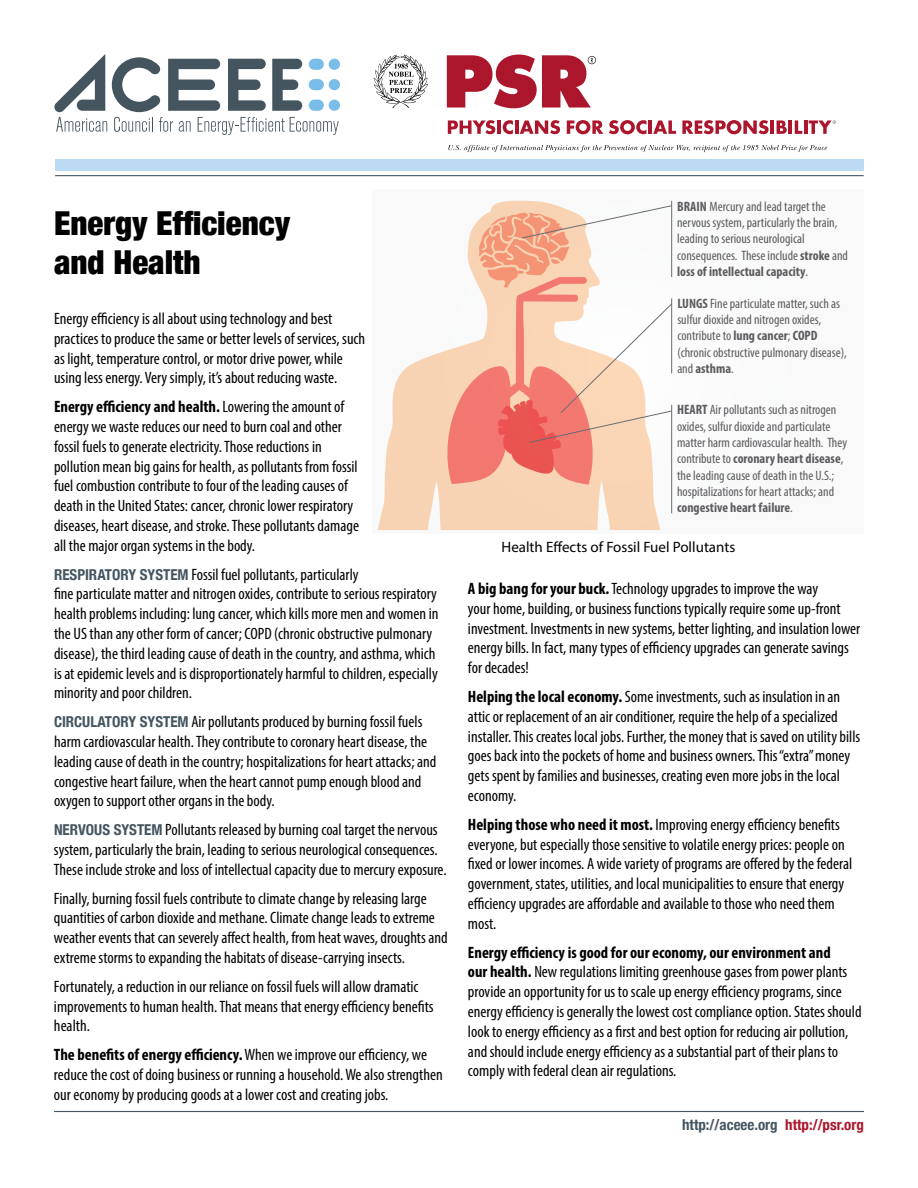
<style>
.page{position:relative;width:918px;height:1188px;background:#fff}
.page>*{position:absolute;margin:0;border:0;box-sizing:border-box;transform-origin:0 0}
.t1{font:900 condensed 33px/39.6px "Helvetica Neue";color:#000}
.t2{font:condensed 16.5px/19.8px "Myriad Pro";color:#000}
.t3{font:15px "Myriad Pro";color:#000}
.t4{font:700 condensed 15px "Helvetica Neue";color:#455560}
.t5{font:condensed 13.65px/16.4px "Myriad Pro";color:#5c5c60}
.s1{font-weight:700}
.s2{font-family:"Helvetica Neue";font-weight:700;font-size:15px;color:#455560}
.s3{color:#ac162c}
</style>
<div class="page">
<svg style="left:54px;top:54px;width:285px;height:81px"></svg>
<div style="left:55px;top:159px;width:809px;height:12px;background:#bbdaf3"></div>
<hr style="left:55px;top:175px;width:809px;height:1px;background:#455560">
<hr style="left:54px;top:1111px;width:810px;height:1px;background:#455560">
<svg style="left:374px;top:55px;width:54px;height:53px"></svg>
<svg style="left:447px;top:55px;width:149px;height:53px"></svg>
<svg style="left:448px;top:120px;width:47px;height:14px"></svg>
<hr style="left:497px;top:120px;width:4px;height:14px;background:#ac162c">
<svg style="left:503px;top:120px;width:10px;height:14px"></svg>
<hr style="left:515px;top:120px;width:3px;height:14px;background:#ac162c">
<svg style="left:520px;top:120px;width:40px;height:14px"></svg>
<svg style="left:567px;top:120px;width:36px;height:14px"></svg>
<svg style="left:609px;top:120px;width:37px;height:14px"></svg>
<hr style="left:648px;top:120px;width:4px;height:14px;background:#ac162c">
<svg style="left:653px;top:120px;width:23px;height:14px"></svg>
<svg style="left:682px;top:120px;width:87px;height:14px"></svg>
<hr style="left:771px;top:120px;width:3px;height:14px;background:#ac162c">
<svg style="left:777px;top:120px;width:10px;height:14px"></svg>
<hr style="left:789px;top:120px;width:3px;height:14px;background:#ac162c">
<svg style="left:795px;top:120px;width:7px;height:14px"></svg>
<hr style="left:804px;top:120px;width:3px;height:14px;background:#ac162c">
<svg style="left:448px;top:145px;width:379px;height:7px"></svg>
<svg style="left:809px;top:120px;width:27px;height:14px"></svg>
<svg style="left:377px;top:200px;width:296px;height:330px"></svg>
<hr style="left:671px;top:201px;width:1px;height:76px;background:#696c71">
<hr style="left:671px;top:405px;width:1px;height:108px;background:#696c71">
<svg style="left:447px;top:205px;width:226px;height:280px"></svg>
<h1 class="t1" style="left:54px;top:201px;width:237px">Energy Efficiency and Health</h1>
<p class="t5" style="left:677px;top:198px;width:172px"><span class="s1">BRAIN</span> Mercury and lead target the nervous system, particularly the brain, leading to serious neurological consequences. These include <span class="s1">stroke</span> and <span class="s1">loss of intellectual capacity</span>.</p>
<p class="t2" style="left:54px;top:308px;width:313px">Energy efficiency is all about using technology and best practices to produce the same or better levels of services, such as light, temperature control, or motor drive power, while using less energy. Very simply, it’s about reducing waste.</p>
<p class="t2" style="left:54px;top:397px;width:307px"><span class="s1">Energy efficiency and health.</span> Lowering the amount of energy we waste reduces our need to burn coal and other fossil fuels to generate electricity. Those reductions in pollution mean big gains for health, as pollutants from fossil fuel combustion contribute to four of the leading causes of death in the United States: cancer, chronic lower respiratory diseases, heart disease, and stroke. These pollutants damage all the major organ systems in the body.</p>
<p class="t2" style="left:54px;top:564px;width:386px"><span class="s2">RESPIRATORY SYSTEM</span> Fossil fuel pollutants, particularly<br>fine particulate matter and nitrogen oxides, contribute to serious respiratory health problems including: lung cancer, which kills more men and women in the US than any other form of cancer; COPD (chronic obstructive pulmonary disease), the third leading cause of death in the country, and asthma, which is at epidemic levels and is disproportionately harmful to children, especially minority and poor children.</p>
<p class="t2" style="left:54px;top:712px;width:384px"><span class="s2">CIRCULATORY SYSTEM</span> Air pollutants produced by burning fossil fuels harm cardiovascular health. They contribute to coronary heart disease, the leading cause of death in the country; hospitalizations for heart attacks; and congestive heart failure, when the heart cannot pump enough blood and oxygen to support other organs in the body.</p>
<p class="t2" style="left:54px;top:820px;width:394px"><span class="s2">NERVOUS SYSTEM</span> Pollutants released by burning coal target the nervous system, particularly the brain, leading to serious neurological consequences.<br>These include stroke and loss of intellectual capacity due to mercury exposure.</p>
<p class="t2" style="left:54px;top:888px;width:395px">Finally, burning fossil fuels contribute to climate change by releasing large quantities of carbon dioxide and methane. Climate change leads to extreme weather events that can severely affect health, from heat waves, droughts and extreme storms to expanding the habitats of disease-carrying insects.</p>
<p class="t2" style="left:54px;top:976px;width:381px">Fortunately, a reduction in our reliance on fossil fuels will allow dramatic improvements to human health. That means that energy efficiency benefits health.</p>
<p class="t2" style="left:54px;top:1045px;width:390px"><span class="s1">The benefits of energy efficiency.</span> When we improve our efficiency, we reduce the cost of doing business or running a household. We also strengthen our economy by producing goods at a lower cost and creating jobs.</p>
<p class="t5" style="left:677px;top:295px;width:171px"><span class="s1">LUNGS</span> Fine particulate matter, such as sulfur dioxide and nitrogen oxides, contribute to <span class="s1">lung cancer</span>; <span class="s1">COPD </span>(chronic obstructive pulmonary disease), and <span class="s1">asthma</span>.</p>
<p class="t5" style="left:677px;top:401px;width:172px"><span class="s1">HEART</span> Air pollutants such as nitrogen oxides, sulfur dioxide and particulate matter harm cardiovascular health. They contribute to <span class="s1">coronary heart disease</span>, the leading cause of death in the U.S.; hospitalizations for heart attacks; and <span class="s1">congestive heart failure</span>.</p>
<p class="t3" style="left:502px;top:537px;width:235px">Health Effects of Fossil Fuel Pollutants</p>
<p class="t2" style="left:468px;top:578px;width:394px"><span class="s1">A big bang for your buck.</span> Technology upgrades to improve the way<br>your home, building, or business functions typically require some up-front investment. Investments in new systems, better lighting, and insulation lower energy bills. In fact, many types of efficiency upgrades can generate savings for decades!</p>
<p class="t2" style="left:468px;top:686px;width:394px"><span class="s1">Helping the local economy.</span> Some investments, such as insulation in an attic or replacement of an air conditioner, require the help of a specialized installer. This creates local jobs. Further, the money that is saved on utility bills goes back into the pockets of home and business owners. This “extra” money gets spent by families and businesses, creating even more jobs in the local economy.</p>
<p class="t2" style="left:468px;top:814px;width:386px"><span class="s1">Helping those who need it most.</span> Improving energy efficiency benefits everyone, but especially those sensitive to volatile energy prices: people on fixed or lower incomes. A wide variety of programs are offered by the federal government, states, utilities, and local municipalities to ensure that energy efficiency upgrades are affordable and available to those who need them most.</p>
<p class="t2" style="left:468px;top:942px;width:395px"><span class="s1">Energy efficiency is good for our economy, our environment and<br>our health.</span> New regulations limiting greenhouse gases from power plants provide an opportunity for us to scale up energy efficiency programs, since energy efficiency is generally the lowest cost compliance option. States should look to energy efficiency as a first and best option for reducing air pollution, and should include energy efficiency as a substantial part of their plans to comply with federal clean air regulations.</p>
<p class="t4" style="left:682px;top:1113px;width:183px">http://aceee.org <span class="s3">http://psr.org</span></p>
</div>
